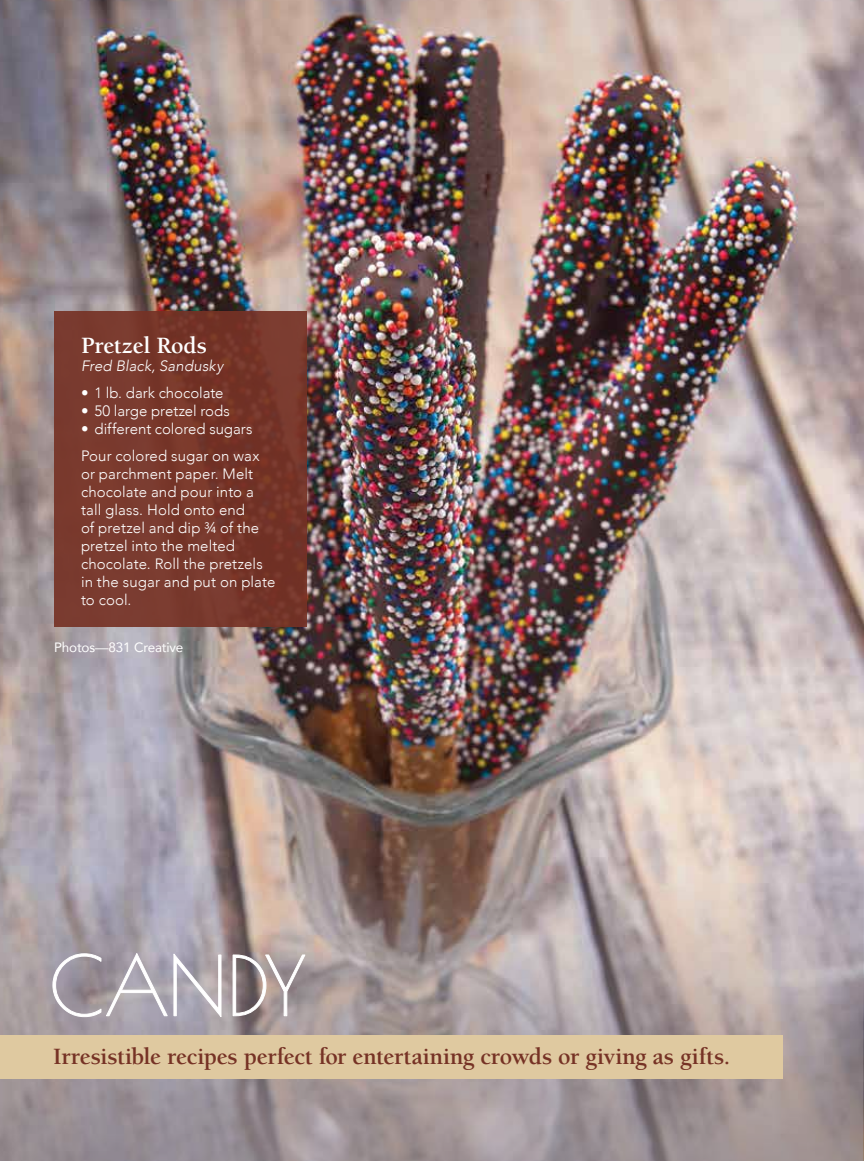
<style>
.page{position:relative;width:864px;height:1161px;background:#fff}
.page>*{position:absolute;margin:0;border:0;box-sizing:border-box;transform-origin:0 0}
.t1{font:81px "Poiret One";letter-spacing:-.02em;color:#fff}
.t2{font:700 24px "Berkeley";letter-spacing:-.015em;color:#763225}
.t3{font:700 24px "Berkeley";letter-spacing:-.01em;color:#fff}
.t4{font:300 15px/18px "Avenir";letter-spacing:.005em;color:#fff}
.t5{font:italic 300 15px "Avenir";letter-spacing:.01em;color:#fff}
.t6{font:13.5px "Avenir";letter-spacing:-.01em;color:#fff}
</style>
<div class="page">
<img style="left:0;top:0;width:864px;height:1161px">
<svg style="left:0;top:852px;width:863px;height:309px;background:#a79b9c"></svg>
<svg style="left:53px;top:953px;width:115px;height:64px;background:#a8a1aa"></svg>
<svg style="left:174px;top:953px;width:47px;height:64px;background:#b3aeb6"></svg>
<svg style="left:233px;top:955px;width:72px;height:61px;background:#9d9192"></svg>
<div style="left:0;top:1036px;width:782px;height:43px;background:#dfc9a0"></div>
<div style="left:54px;top:311px;width:252px;height:316px;background:#79392d"></div>
<h2 class="t3" style="left:81px;top:333px;width:127px">Pretzel Rods</h2>
<p class="t5" style="left:81px;top:357px;width:144px">Fred Black, Sandusky</p>
<p class="t4" style="left:81px;top:384px;width:144px">• 1 lb. dark chocolate</p>
<p class="t4" style="left:81px;top:402px;width:150px">• 50 large pretzel rods</p>
<p class="t4" style="left:81px;top:415px;width:180px;line-height:27px">• different colored sugars<br>Pour colored sugar on wax</p>
<p class="t4" style="left:81px;top:465px;width:196px">or parchment paper. Melt chocolate and pour into a tall glass. Hold onto end<br>of pretzel and dip ¾ of the pretzel into the melted chocolate. Roll the pretzels in the sugar and put on plate to cool.</p>
<p class="t6" style="left:54px;top:636px;width:131px">Photos—831 Creative</p>
<h1 class="t1" style="left:49px;top:938px;width:259px">CANDY</h1>
<h2 class="t2" style="left:53px;top:1044px;width:678px">Irresistible recipes perfect for entertaining crowds or giving as gifts.</h2>
</div>
